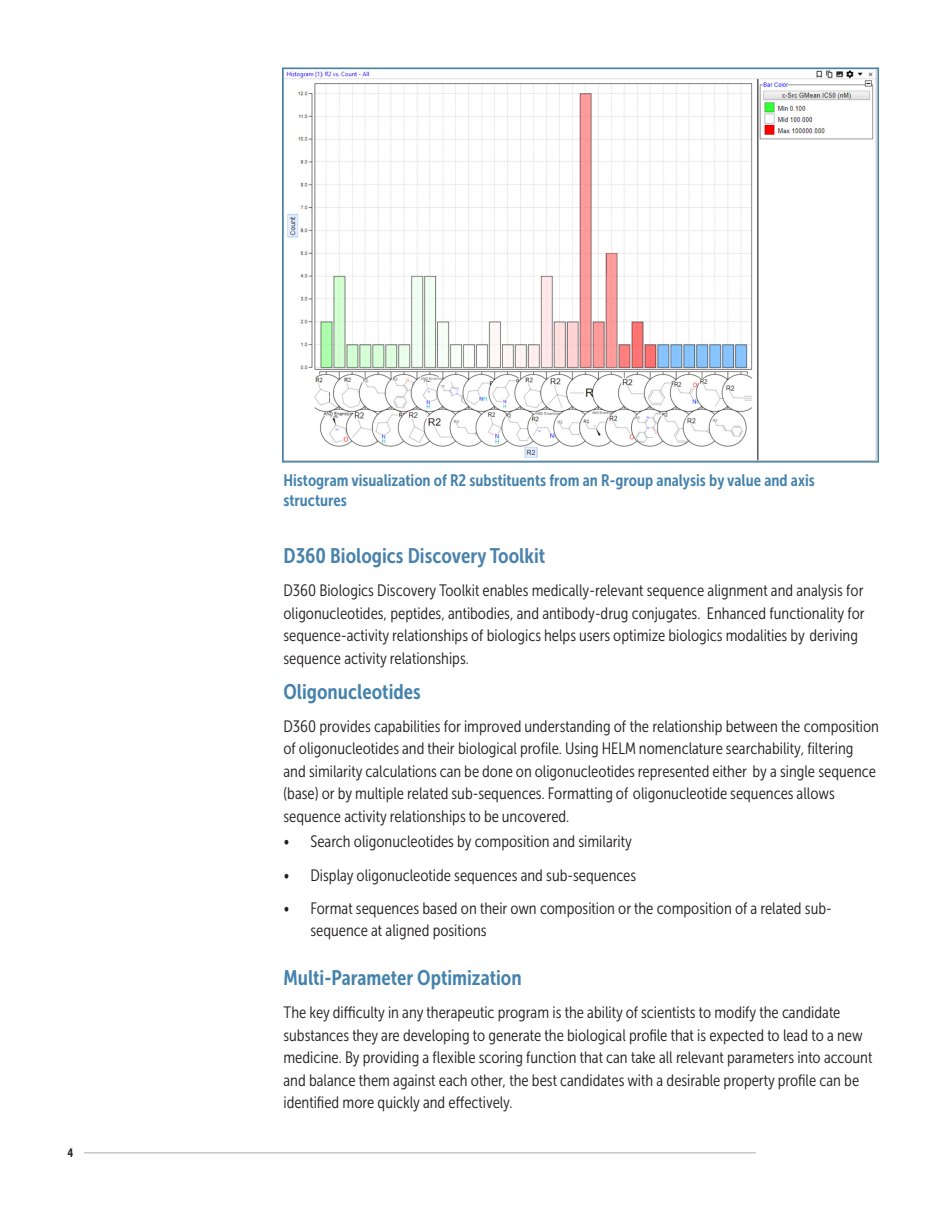
<style>
.page{position:relative;width:945px;height:1215px;background:#fff}
.page>*{position:absolute;margin:0;border:0;box-sizing:border-box;transform-origin:0 0}
.Body_Text{font:21px "Museo Sans Cond 700";color:#4982ac}
.Body_Heading{font:21px "Museo Sans Cond 700";color:#4482ac}
.Body_Text-2{font:21px "Museo Sans Cond 700";color:#4482ac}
.Body_Text-3{font:16.5px/22.5px "Museo Sans Cond 300";color:#231f20}
.Body_Text-4{font:16.5px/19.8px "Museo Sans Cond 700";color:#4482ac}
.t1{font:12px "Museo Sans Cond 700";color:#231f20}
</style>
<div class="page">
<hr style="left:84px;top:1152px;width:672px;height:2px;background:#c7c8ca">
<svg style="left:282px;top:67px;width:597px;height:396px"></svg>
<p class="t1" style="left:68px;top:1146px;width:7px">4</p>
<p class="Body_Text-4" style="left:284px;top:470px;width:533px">Histogram visualization of R2 substituents from an R-group analysis by value and axis structures</p>
<p class="Body_Text" style="left:284px;top:544px;width:263px">D360 Biologics Discovery Toolkit</p>
<p class="Body_Text-3" style="left:284px;top:580px;width:583px">D360 Biologics Discovery Toolkit enables medically-relevant sequence alignment and analysis for oligonucleotides, peptides, antibodies, and antibody-drug conjugates. Enhanced functionality for sequence-activity relationships of biologics helps users optimize biologics modalities by deriving sequence activity relationships.</p>
<p class="Body_Text-2" style="left:284px;top:680px;width:139px">Oligonucleotides</p>
<p class="Body_Text-3" style="left:284px;top:715px;width:597px">D360 provides capabilities for improved understanding of the relationship between the composition of oligonucleotides and their biological profile. Using HELM nomenclature searchability, filtering and similarity calculations can be done on oligonucleotides represented either by a single sequence (base) or by multiple related sub-sequences. Formatting of oligonucleotide sequences allows sequence activity relationships to be uncovered.</p>
<p class="Body_Text-3" style="left:284px;top:831px;width:350px">• Search oligonucleotides by composition and similarity</p>
<p class="Body_Text-3" style="left:284px;top:864px;width:354px">• Display oligonucleotide sequences and sub-sequences</p>
<p class="Body_Text-3" style="left:310px;top:897px;width:523px;text-indent:-27px">• Format sequences based on their own composition or the composition of a related sub&shy;sequence at aligned positions</p>
<p class="Body_Heading" style="left:284px;top:966px;width:240px">Multi-Parameter Optimization</p>
<p class="Body_Text-3" style="left:284px;top:1001px;width:590px">The key difficulty in any therapeutic program is the ability of scientists to modify the candidate substances they are developing to generate the biological profile that is expected to lead to a new medicine. By providing a flexible scoring function that can take all relevant parameters into account and balance them against each other, the best candidates with a desirable property profile can be identified more quickly and effectively.</p>
</div>
